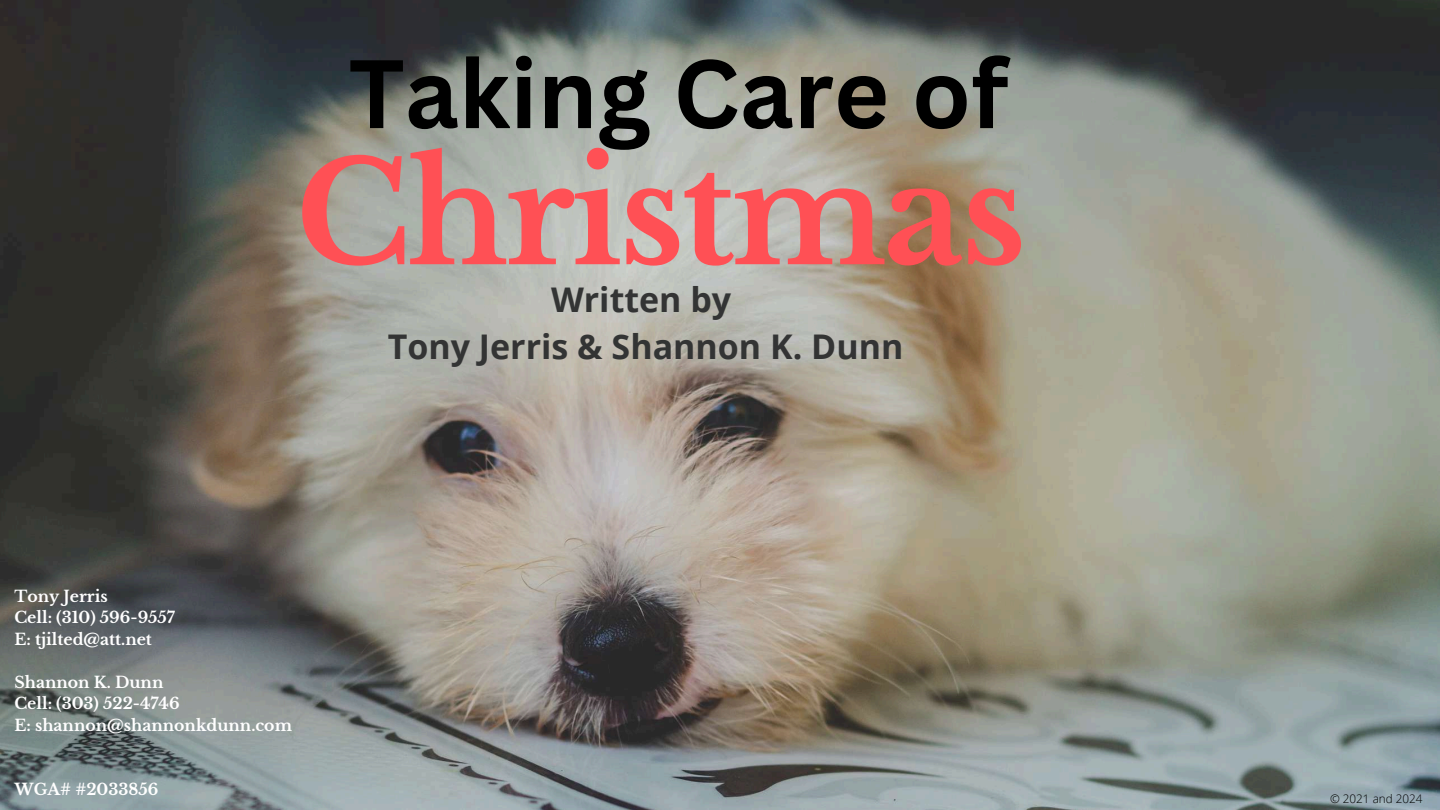
<style>
.page{position:relative;width:1440px;height:810px;background:#fff}
.page>*{position:absolute;margin:0;border:0;box-sizing:border-box;transform-origin:0 0}
.t1{font:700 140.3px "Libre Baskerville";letter-spacing:-.025em;color:#ff5055}
.t2{font:700 95px "Canva Sans";color:#000}
.t3{font:700 34px/47.2px "Open Sans";color:#333434;text-align:center}
.t4{font:700 15.7px/21.5px "Libre Baskerville";color:#fff}
.t5{font:300 11.7px "Open Sans";color:#000}
</style>
<div class="page">
<img style="left:0;top:0;width:1440px;height:810px">
<h2 class="t2" style="left:349px;top:27px;width:661px">Taking Care of</h2>
<h1 class="t1" style="left:296px;top:128px;width:732px">Christmas</h1>
<h3 class="t3" style="left:388px;top:275px;width:517px">Written by<br>Tony Jerris &amp; Shannon K. Dunn</h3>
<p class="t4" style="left:14px;top:585px;width:162px">Tony Jerris<br>Cell: (310) 596-9557<br>E: tjilted@att.net</p>
<p class="t4" style="left:14px;top:671px;width:279px">Shannon K. Dunn<br>Cell: (303) 522-4746<br>E: shannon@shannonkdunn.com</p>
<p class="t4" style="left:14px;top:779px;width:145px">WGA# #2033856</p>
<p class="t5" style="left:1330px;top:791px;width:94px">© 2021 and 2024</p>
</div>
